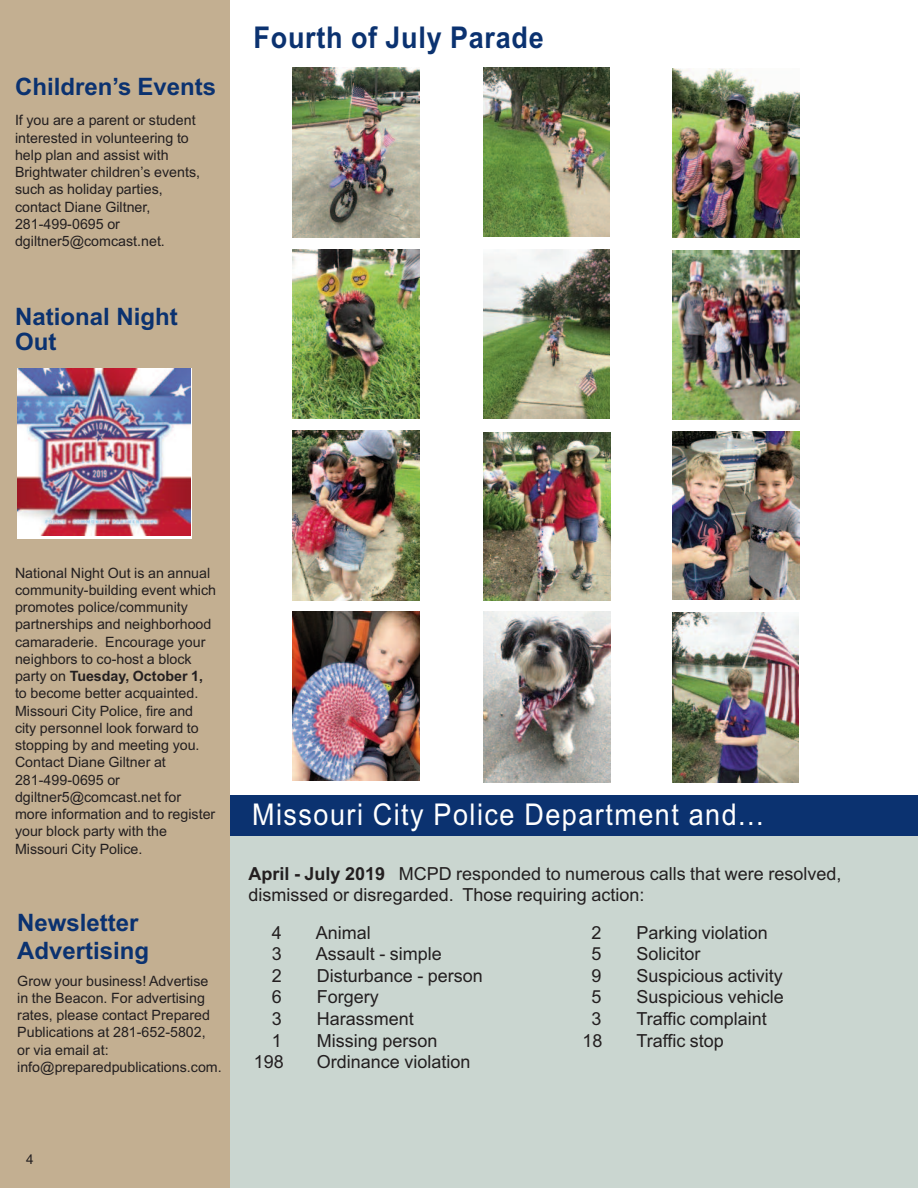
<style>
.page{position:relative;width:918px;height:1188px;background:#fff}
.page>*{position:absolute;margin:0;border:0;box-sizing:border-box;transform-origin:0 0}
.t1{font:30px "Arial";letter-spacing:.055em;color:#fff;scale:.9 1}
.t2{font:700 30px "Arial";letter-spacing:.03em;color:#0b3270;scale:.9 1}
.t3{font:700 24px/28.5px "Arial";color:#0b3270}
.t4{font:18px/21px "Arial";color:#231f20}
.t5{font:14.25px/17.2px "Arial";color:#231f20}
.t6{font:13.5px "Arial";color:#231f20}
.s1{font-weight:700}
</style>
<div class="page">
<div style="left:228px;top:835px;width:690px;height:353px;background:#cad6d0"></div>
<div style="left:228px;top:795px;width:690px;height:40px;background:#0b3270"></div>
<div style="left:0;top:0;width:230px;height:1188px;background:#c3af91"></div>
<img style="left:17px;top:368px;width:174px;height:167px">
<img style="left:292px;top:612px;width:128px;height:168px">
<img style="left:483px;top:68px;width:127px;height:169px">
<img style="left:483px;top:249px;width:127px;height:170px">
<img style="left:483px;top:432px;width:127px;height:168px">
<img style="left:483px;top:612px;width:127px;height:170px">
<img style="left:293px;top:68px;width:127px;height:170px">
<img style="left:292px;top:249px;width:127px;height:170px">
<img style="left:293px;top:430px;width:127px;height:171px">
<img style="left:672px;top:68px;width:128px;height:170px">
<img style="left:672px;top:250px;width:128px;height:169px">
<img style="left:672px;top:432px;width:128px;height:168px">
<img style="left:672px;top:613px;width:127px;height:169px">
<h2 class="t3" style="left:15px;top:73px;width:203px">Children’s Events</h2>
<p class="t5" style="left:15px;top:112px;width:187px">If you are a parent or student interested in volunteering to help plan and assist with<br>Brightwater children’s events, such as holiday parties, contact Diane Giltner,<br>281-499-0695 or dgiltner5@comcast.net.</p>
<h2 class="t3" style="left:15px;top:304px;width:164px;line-height:24.8px">National Night<br>Out</h2>
<h1 class="t2" style="left:254px;top:20px;width:324px">Fourth of July Parade</h1>
<p class="t5" style="left:15px;top:564px;width:203px">National Night Out is an annual community-building event which promotes police/community partnerships and neighborhood camaraderie. Encourage your neighbors to co-host a block party on <span class="s1">Tuesday, October 1, </span>to become better acquainted.<br>Missouri City Police, fire and city personnel look forward to stopping by and meeting you.<br>Contact Diane Giltner at<br>281-499-0695 or dgiltner5@comcast.net for more information and to register your block party with the<br>Missouri City Police.</p>
<h2 class="t3" style="left:17px;top:908px;width:134px">Newsletter<br>Advertising</h2>
<p class="t5" style="left:17px;top:972px;width:206px">Grow your business! Advertise in the Beacon. For advertising rates, please contact Prepared<br>Publications at 281-652-5802, or via email at: info@preparedpublications.com.</p>
<h1 class="t1" style="left:252px;top:797px;width:570px">Missouri City Police Department and...</h1>
<p class="t4" style="left:249px;top:863px;width:594px"><span class="s1">April - July 2019</span> MCPD responded to numerous calls that were resolved, dismissed or disregarded. Those requiring action:</p>
<p class="t4" style="left:272px;top:922px;width:12px">4</p>
<p class="t4" style="left:316px;top:922px;width:57px">Animal</p>
<p class="t4" style="left:272px;top:943px;width:12px">3</p>
<p class="t4" style="left:316px;top:943px;width:128px">Assault - simple</p>
<p class="t4" style="left:272px;top:965px;width:12px">2</p>
<p class="t4" style="left:317px;top:965px;width:168px">Disturbance - person</p>
<p class="t4" style="left:272px;top:987px;width:12px">6</p>
<p class="t4" style="left:317px;top:987px;width:64px">Forgery</p>
<p class="t4" style="left:272px;top:1008px;width:12px">3</p>
<p class="t4" style="left:317px;top:1008px;width:99px">Harassment</p>
<p class="t4" style="left:272px;top:1030px;width:12px">1</p>
<p class="t4" style="left:317px;top:1030px;width:122px">Missing person</p>
<p class="t4" style="left:254px;top:1051px;width:32px">198</p>
<p class="t4" style="left:317px;top:1051px;width:155px">Ordinance violation</p>
<p class="t4" style="left:591px;top:922px;width:12px">2</p>
<p class="t4" style="left:636px;top:922px;width:133px">Parking violation</p>
<p class="t4" style="left:591px;top:943px;width:12px">5</p>
<p class="t4" style="left:636px;top:943px;width:66px">Solicitor</p>
<p class="t4" style="left:591px;top:965px;width:12px">9</p>
<p class="t4" style="left:636px;top:965px;width:148px">Suspicious activity</p>
<p class="t4" style="left:591px;top:987px;width:12px">5</p>
<p class="t4" style="left:636px;top:987px;width:149px">Suspicious vehicle</p>
<p class="t4" style="left:591px;top:1008px;width:12px">3</p>
<p class="t4" style="left:636px;top:1008px;width:132px">Traffic complaint</p>
<p class="t4" style="left:582px;top:1030px;width:22px">18</p>
<p class="t4" style="left:636px;top:1030px;width:89px">Traffic stop</p>
<p class="t6" style="left:26px;top:1151px;width:9px">4</p>
</div>
